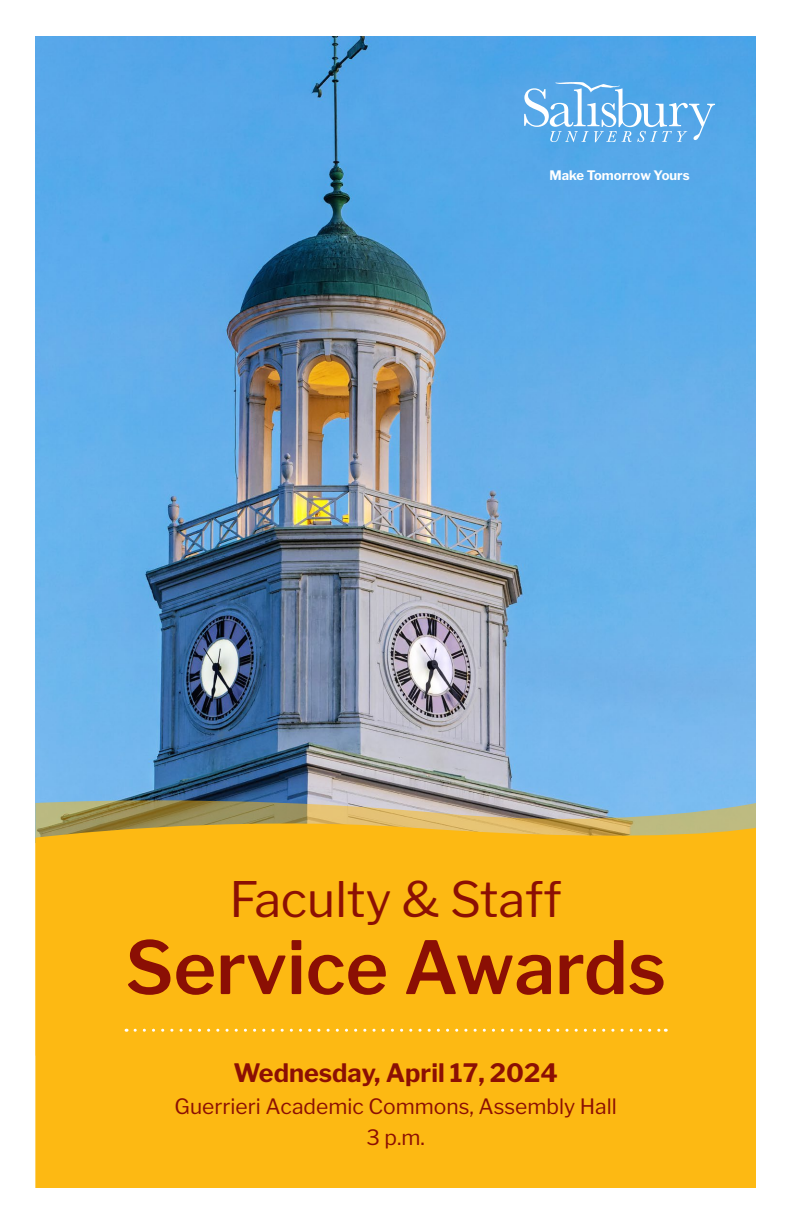
<style>
.page{position:relative;width:792px;height:1224px;background:#fff}
.page>*{position:absolute;margin:0;border:0;box-sizing:border-box;transform-origin:0 0}
.t1{font:600 72.8px "Libre Franklin";color:#8b0f04}
.t2{font:48.6px "Libre Franklin";color:#8b0f04}
.t3{font:700 25.2px "Libre Franklin";color:#8b0f04}
.t4{font:21px/31.6px "Libre Franklin";color:#8b0f04;text-align:center}
.t5{font:700 13px "Libre Franklin";color:#fff}
</style>
<div class="page">
<img style="left:35px;top:36px;width:721px;height:764px">
<img style="left:35px;top:800px;width:721px;height:14px">
<div style="left:35px;top:814px;width:721px;height:374px;background:#fdb913"></div>
<svg style="left:135px;top:1029px;width:531px;height:3px;background:#fdca4c"></svg>
<svg style="left:524px;top:82px;width:191px;height:60px;background:#72b6eb"></svg>
<p class="t5" style="left:550px;top:167px;width:142px">Make Tomorrow Yours</p>
<p class="t2" style="left:229px;top:870px;width:334px">Faculty &amp; Staff</p>
<p class="t1" style="left:125px;top:924px;width:542px">Service Awards</p>
<p class="t3" style="left:234px;top:1058px;width:326px">Wednesday, April 17, 2024</p>
<p class="t4" style="left:175px;top:1090px;width:444px">Guerrieri Academic Commons, Assembly Hall<br>3 p.m.</p>
</div>
